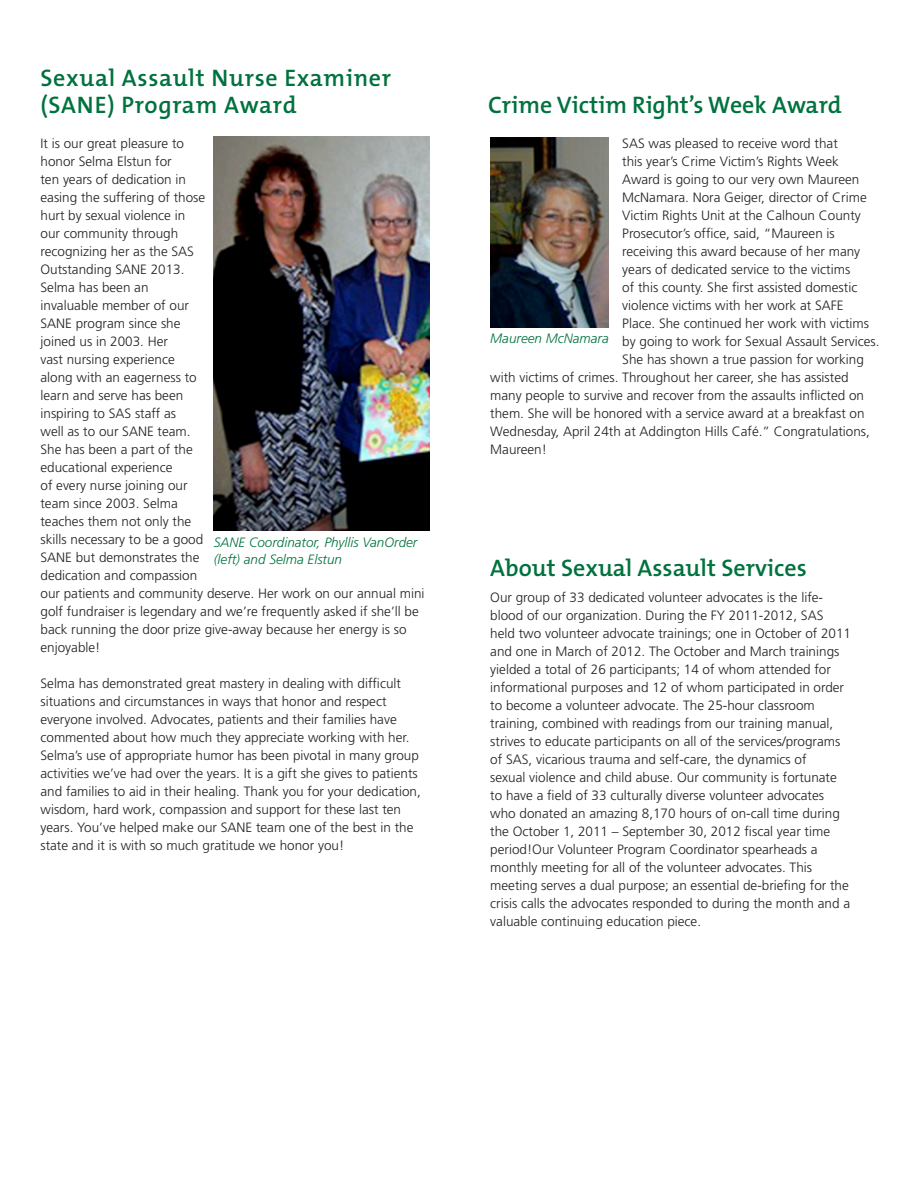
<style>
.page{position:relative;width:918px;height:1188px;background:#fff}
.page>*{position:absolute;margin:0;border:0;box-sizing:border-box;transform-origin:0 0}
.t1{font:600 24px "The Mix B6";color:#00723e}
.t2{font:600 24px/27px "The Mix B6";letter-spacing:.03em;color:#00723e}
.t3{font:300 13.5px/18px "Frutiger";color:#231f20}
.t4{font:italic 300 13.5px/16.5px "Frutiger";color:#00723e}
</style>
<div class="page">
<img style="left:490px;top:138px;width:119px;height:189px">
<img style="left:214px;top:136px;width:216px;height:395px">
<p class="t2" style="left:40px;top:65px;width:352px">Sexual Assault Nurse Examiner (SANE) Program Award</p>
<p class="t3" style="left:40px;top:134px;width:166px">It is our great pleasure to honor Selma Elstun for<br>ten years of dedication in easing the suffering of those hurt by sexual violence in our community through recognizing her as the SAS<br>Outstanding SANE 2013.</p>
<p class="t3" style="left:40px;top:278px;width:386px">Selma has been an<br>invaluable member of our<br>SANE program since she<br>joined us in 2003. Her<br>vast nursing experience<br>along with an eagerness to<br>learn and serve has been<br>inspiring to SAS staff as<br>well as to our SANE team.<br>She has been a part of the<br>educational experience<br>of every nurse joining our<br>team since 2003. Selma<br>teaches them not only the<br>skills necessary to be a good<br>SANE but demonstrates the<br>dedication and compassion<br>our patients and community deserve. Her work on our annual mini golf fundraiser is legendary and we’re frequently asked if she’ll be back running the door prize give-away because her energy is so enjoyable!</p>
<p class="t3" style="left:40px;top:674px;width:382px">Selma has demonstrated great mastery in dealing with difficult situations and circumstances in ways that honor and respect everyone involved. Advocates, patients and their families have commented about how much they appreciate working with her.<br>Selma’s use of appropriate humor has been pivotal in many group activities we’ve had over the years. It is a gift she gives to patients and families to aid in their healing. Thank you for your dedication, wisdom, hard work, compassion and support for these last ten years. You’ve helped make our SANE team one of the best in the state and it is with so much gratitude we honor you!</p>
<p class="t4" style="left:214px;top:535px;width:205px">SANE Coordinator, Phyllis VanOrder (left) and Selma Elstun</p>
<p class="t1" style="left:488px;top:92px;width:355px">Crime Victim Right’s Week Award</p>
<p class="t3" style="left:622px;top:134px;width:217px">SAS was pleased to receive word that</p>
<p class="t3" style="left:622px;top:152px;width:218px">this year’s Crime Victim’s Rights Week</p>
<p class="t3" style="left:622px;top:170px;width:239px">Award is going to our very own Maureen</p>
<p class="t3" style="left:622px;top:188px;width:246px">McNamara. Nora Geiger, director of Crime</p>
<p class="t3" style="left:622px;top:206px;width:240px">Victim Rights Unit at the Calhoun County</p>
<p class="t3" style="left:622px;top:224px;width:214px">Prosecutor’s office, said, “Maureen is</p>
<p class="t3" style="left:622px;top:242px;width:240px">receiving this award because of her many</p>
<p class="t3" style="left:622px;top:260px;width:229px">years of dedicated service to the victims</p>
<p class="t3" style="left:622px;top:278px;width:237px">of this county. She first assisted domestic</p>
<p class="t3" style="left:622px;top:296px;width:223px">violence victims with her work at SAFE</p>
<p class="t3" style="left:622px;top:314px;width:248px">Place. She continued her work with victims</p>
<p class="t3" style="left:622px;top:332px;width:259px">by going to work for Sexual Assault Services.</p>
<p class="t3" style="left:622px;top:350px;width:243px">She has shown a true passion for working</p>
<p class="t3" style="left:490px;top:368px;width:360px">with victims of crimes. Throughout her career, she has assisted</p>
<p class="t3" style="left:490px;top:386px;width:375px">many people to survive and recover from the assaults inflicted on</p>
<p class="t3" style="left:490px;top:404px;width:376px">them. She will be honored with a service award at a breakfast on</p>
<p class="t3" style="left:490px;top:422px;width:381px">Wednesday, April 24th at Addington Hills Café.” Congratulations,</p>
<p class="t3" style="left:490px;top:440px;width:58px">Maureen!</p>
<p class="t4" style="left:490px;top:330px;width:120px">Maureen McNamara</p>
<p class="t1" style="left:490px;top:555px;width:318px">About Sexual Assault Services</p>
<p class="t3" style="left:490px;top:589px;width:362px">Our group of 33 dedicated volunteer advocates is the life&shy;blood of our organization. During the FY 2011-2012, SAS held two volunteer advocate trainings; one in October of 2011 and one in March of 2012. The October and March trainings yielded a total of 26 participants; 14 of whom attended for informational purposes and 12 of whom participated in order to become a volunteer advocate. The 25-hour classroom training, combined with readings from our training manual, strives to educate participants on all of the services/programs of SAS, vicarious trauma and self-care, the dynamics of<br>sexual violence and child abuse. Our community is fortunate to have a field of 33 culturally diverse volunteer advocates who donated an amazing 8,170 hours of on-call time during the October 1, 2011 – September 30, 2012 fiscal year time period!Our Volunteer Program Coordinator spearheads a monthly meeting for all of the volunteer advocates. This meeting serves a dual purpose; an essential de-briefing for the crisis calls the advocates responded to during the month and a valuable continuing education piece.</p>
</div>
